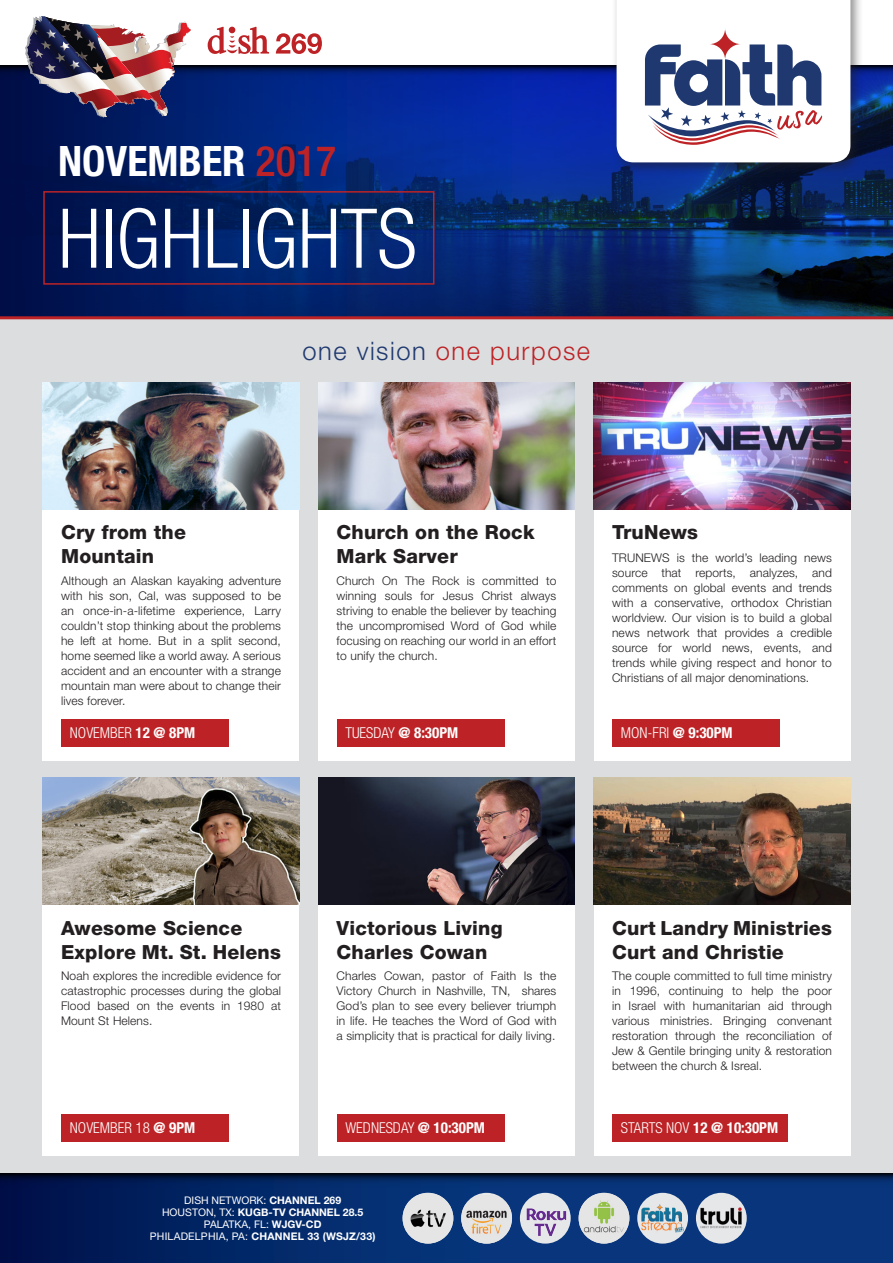
<style>
.page{position:relative;width:893px;height:1263px;background:#fff}
.page>*{position:absolute;margin:0;border:0;box-sizing:border-box;transform-origin:0 0}
.t1{font:300 condensed 82.5px "Helvetica Neue LT Std";color:#fff}
.t2{font:700 condensed 42px "Helvetica Neue LT Std";color:#fff}
.t3{font:300 25.5px "Helvetica Neue LT Std";letter-spacing:.06em;color:#bd2326}
.t4{font:800 19.5px "Helvetica Neue LT Std";letter-spacing:.01em;color:#231f20}
.t5{font:300 condensed 15px "Helvetica Neue LT Std";color:#fff}
.t6{font:700 condensed 15px "Helvetica Neue LT Std";color:#fff}
.t7{font:300 12px/15px "Helvetica Neue LT Std";letter-spacing:.01em;color:#231f20;text-align:justify}
.t8{font:700 10.5px "Helvetica Neue LT Std";letter-spacing:.01em;color:#fff}
.t9{font:10.5px "Helvetica Neue LT Std";color:#fff}
.s1{font-weight:500;color:#bd2326}
.s2{color:#1f3970}
.s3{font-weight:700}
.s4{font-weight:300}
.s5{font-weight:400}
</style>
<div class="page">
<div style="left:0;top:316px;width:893px;height:947px;background:#dcdddf"></div>
<div style="left:43px;top:382px;width:256px;height:378px;background:#fff"></div>
<div style="left:43px;top:778px;width:256px;height:378px;background:#fff"></div>
<img style="left:43px;top:382px;width:256px;height:128px">
<img style="left:43px;top:778px;width:256px;height:127px">
<img style="left:1px;top:85px;width:892px;height:231px">
<div style="left:61px;top:719px;width:168px;height:27px;background:#bd2326"></div>
<div style="left:61px;top:1114px;width:168px;height:28px;background:#bd2326"></div>
<div style="left:318px;top:382px;width:257px;height:378px;background:#fff"></div>
<div style="left:318px;top:778px;width:257px;height:378px;background:#fff"></div>
<img style="left:318px;top:382px;width:257px;height:128px">
<img style="left:318px;top:778px;width:257px;height:127px">
<div style="left:337px;top:719px;width:168px;height:27px;background:#bd2326"></div>
<div style="left:337px;top:1114px;width:168px;height:28px;background:#bd2326"></div>
<div style="left:593px;top:382px;width:257px;height:378px;background:#fff"></div>
<svg style="left:593px;top:778px;width:257px;height:378px;background:#cac3bd"></svg>
<div style="left:612px;top:1114px;width:176px;height:28px;background:#bd2326"></div>
<hr style="left:0;top:316px;width:893px;height:3px;background:#bd2326">
<svg style="left:0;top:66px;width:893px;height:19px;background:#021d7c"></svg>
<div style="left:43px;top:191px;width:391px;height:94px;border:2px solid #bd2326"></div>
<svg style="left:25px;top:16px;width:166px;height:102px"></svg>
<div style="left:612px;top:0;width:252px;height:176px;background:#231f20;opacity:.5"></div>
<svg style="left:208px;top:27px;width:61px;height:27px"></svg>
<svg style="left:276px;top:33px;width:46px;height:21px"></svg>
<svg style="left:0;top:1193px;width:893px;height:70px;background:#052b6c"></svg>
<svg style="left:0;top:1173px;width:893px;height:20px;background:#03235a"></svg>
<img style="left:461px;top:1194px;width:51px;height:49px">
<img style="left:579px;top:1193px;width:50px;height:50px;border-radius:25px">
<div style="left:637px;top:1193px;width:51px;height:50px;background:#e6e7e9;border-radius:50%"></div>
<img style="left:641px;top:1204px;width:44px;height:29px">
<div style="left:696px;top:1193px;width:51px;height:50px;background:#e6e7e9;border-radius:50%"></div>
<img style="left:696px;top:1203px;width:51px;height:30px">
<img style="left:403px;top:1193px;width:50px;height:50px;border-radius:25px">
<div style="left:520px;top:1193px;width:51px;height:50px;background:#e6e7e9;border-radius:50%"></div>
<img style="left:526px;top:1205px;width:45px;height:19px">
<img style="left:532px;top:1221px;width:27px;height:15px">
<img style="left:593px;top:382px;width:257px;height:128px">
<div style="left:612px;top:719px;width:168px;height:27px;background:#bd2326"></div>
<svg style="left:617px;top:0;width:233px;height:162px"></svg>
<p class="t2" style="left:58px;top:136px;width:280px">NOVEMBER <span class="s1">2017</span></p>
<p class="t1" style="left:58px;top:191px;width:360px">HIGHLIGHTS</p>
<p class="t3" style="left:302px;top:335px;width:289px"><span class="s2">one vision</span> one purpose</p>
<p class="t4" style="left:61px;top:521px;width:126px">Cry from the</p>
<p class="t4" style="left:61px;top:545px;width:95px">Mountain</p>
<p class="t7" style="left:61px;top:573px;width:221px">Although an Alaskan kayaking adventure with his son, Cal, was supposed to be an once-in-a-lifetime experience, Larry couldn’t stop thinking about the problems he left at home. But in a split second, home seemed like a world away. A serious accident and an encounter with a strange mountain man were about to change their lives forever.</p>
<p class="t4" style="left:337px;top:521px;width:200px">Church on the Rock</p>
<p class="t4" style="left:337px;top:545px;width:123px">Mark Sarver</p>
<p class="t7" style="left:337px;top:573px;width:221px">Church On The Rock is committed to winning souls for Jesus Christ always striving to enable the believer by teaching the uncompromised Word of God while focusing on reaching our world in an effort to unify the church.</p>
<p class="t4" style="left:612px;top:521px;width:88px">TruNews</p>
<p class="t7" style="left:612px;top:550px;width:221px">TRUNEWS is the world’s leading news source that reports, analyzes, and comments on global events and trends with a conservative, orthodox Christian worldview. Our vision is to build a global news network that provides a credible source for world news, events, and trends while giving respect and honor to Christians of all major denominations.</p>
<p class="t5" style="left:70px;top:724px;width:127px">NOVEMBER <span class="s3">12 @ 8PM</span></p>
<p class="t5" style="left:345px;top:724px;width:114px">TUESDAY <span class="s3">@ 8:30PM</span></p>
<p class="t5" style="left:621px;top:724px;width:113px">MON-FRI <span class="s3">@ 9:30PM</span></p>
<p class="t4" style="left:61px;top:916px;width:183px">Awesome Science</p>
<p class="t4" style="left:61px;top:940px;width:221px">Explore Mt. St. Helens</p>
<p class="t4" style="left:337px;top:916px;width:167px">Victorious Living</p>
<p class="t4" style="left:337px;top:940px;width:152px">Charles Cowan</p>
<p class="t4" style="left:612px;top:916px;width:221px">Curt Landry Ministries</p>
<p class="t4" style="left:612px;top:940px;width:173px">Curt and Christie</p>
<p class="t7" style="left:61px;top:968px;width:221px">Noah explores the incredible evidence for catastrophic processes during the global Flood based on the events in 1980 at Mount St Helens.</p>
<p class="t7" style="left:337px;top:968px;width:221px">Charles Cowan, pastor of Faith Is the Victory Church in Nashville, TN, shares God’s plan to see every believer triumph in life. He teaches the Word of God with a simplicity that is practical for daily living.</p>
<p class="t7" style="left:612px;top:968px;width:221px">The couple committed to full time ministry in 1996, continuing to help the poor in Israel with humanitarian aid through various ministries. Bringing convenant restoration through the reconciliation of Jew &amp; Gentile bringing unity &amp; restoration between the church &amp; Isreal.</p>
<p class="t5" style="left:70px;top:1119px;width:127px">NOVEMBER 18 <span class="s3">@ 9PM</span></p>
<p class="t5" style="left:345px;top:1119px;width:141px">WEDNESDAY <span class="s3">@ 10:30PM</span></p>
<p class="t6" style="left:621px;top:1119px;width:159px"><span class="s4">STARTS NOV</span> 12 @ 10:30PM</p>
<p class="t9" style="left:184px;top:1194px;width:158px">DISH NETWORK: <span class="s3">CHANNEL 269</span></p>
<p class="t8" style="left:162px;top:1206px;width:203px"><span class="s5">HOUSTON, TX:</span> KUGB-TV CHANNEL 28.5</p>
<p class="t9" style="left:204px;top:1218px;width:119px">PALATKA, FL: <span class="s3">WJGV-CD</span></p>
<p class="t8" style="left:150px;top:1230px;width:227px"><span class="s5">PHILADELPHIA, PA:</span> CHANNEL 33 (WSJZ/33)</p>
</div>
